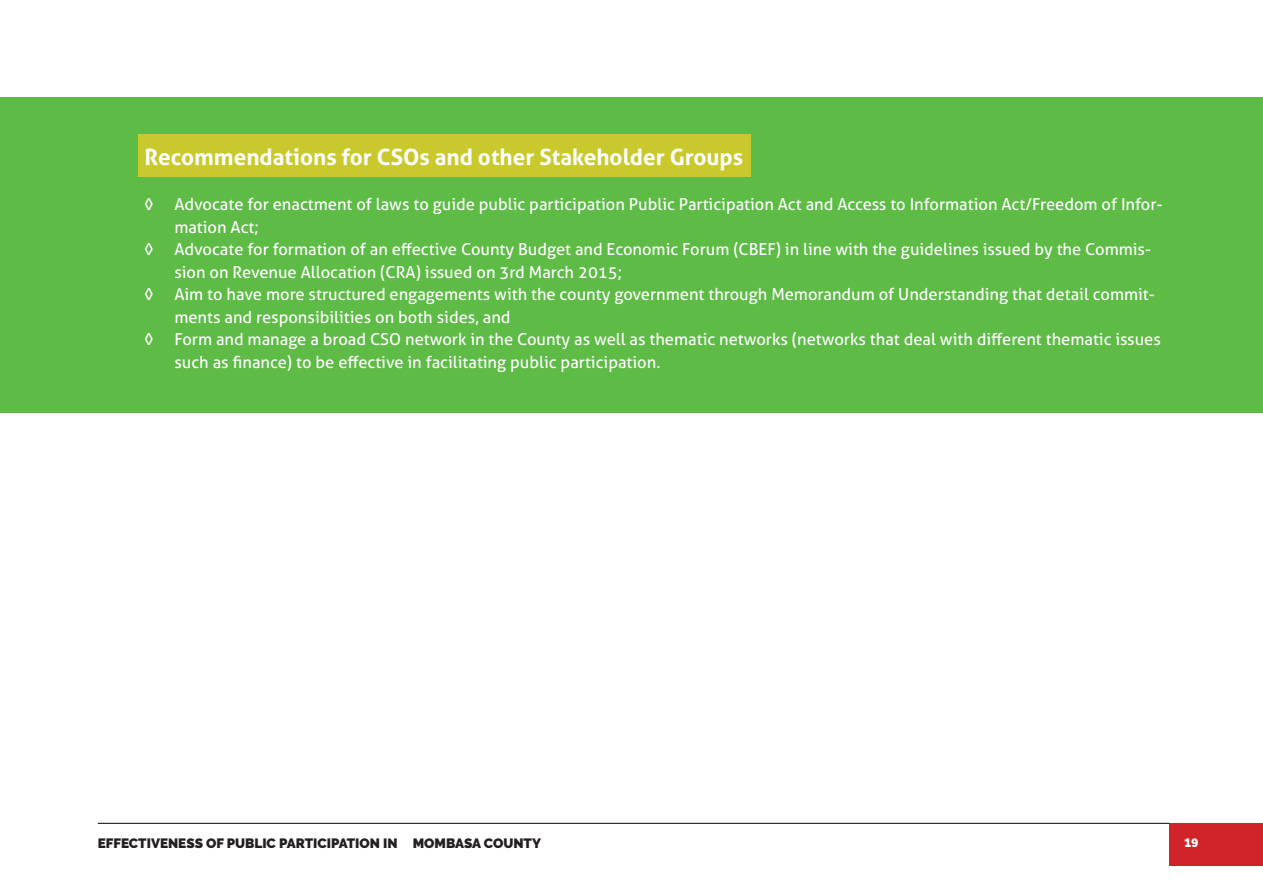
<style>
.page{position:relative;width:1263px;height:893px;background:#fff}
.page>*{position:absolute;margin:0;border:0;box-sizing:border-box;transform-origin:0 0}
.Title-Sub-Paragraph{font:700 22.5px "Aller";color:#fff}
.t1{font:16.5px/22.5px "Aller";color:#fff}
.t2{font:900 13.5px "Raleway";color:#231f20}
.t3{font:900 12px "Raleway";color:#fff}
</style>
<div class="page">
<div style="left:0;top:98px;width:1263px;height:315px;background:#5dbb46"></div>
<div style="left:1169px;top:823px;width:94px;height:42px;background:#d1232a"></div>
<hr style="left:98px;top:823px;width:1071px;height:1px;background:#231f20">
<div style="left:138px;top:135px;width:612px;height:42px;background:#c9c92d"></div>
<p class="Title-Sub-Paragraph" style="left:145px;top:143px;width:600px">Recommendations for CSOs and other Stakeholder Groups</p>
<p class="t1" style="left:145px;top:193px;width:10px">◊</p>
<p class="t1" style="left:174px;top:193px;width:990px">Advocate for enactment of laws to guide public participation Public Participation Act and Access to Information Act/Freedom of Infor&shy;mation Act;</p>
<p class="t1" style="left:145px;top:238px;width:10px">◊</p>
<p class="t1" style="left:174px;top:238px;width:978px">Advocate for formation of an effective County Budget and Economic Forum (CBEF) in line with the guidelines issued by the Commis&shy;sion on Revenue Allocation (CRA) issued on 3rd March 2015;</p>
<p class="t1" style="left:145px;top:283px;width:10px">◊</p>
<p class="t1" style="left:174px;top:283px;width:982px">Aim to have more structured engagements with the county government through Memorandum of Understanding that detail commit&shy;ments and responsibilities on both sides, and</p>
<p class="t1" style="left:145px;top:328px;width:10px">◊</p>
<p class="t1" style="left:174px;top:328px;width:988px">Form and manage a broad CSO network in the County as well as thematic networks (networks that deal with different thematic issues such as finance) to be effective in facilitating public participation.</p>
<p class="t2" style="left:98px;top:836px;width:445px">EFFECTIVENESS OF PUBLIC PARTICIPATION IN MOMBASA COUNTY</p>
<p class="t3" style="left:1184px;top:836px;width:16px">19</p>
</div>
